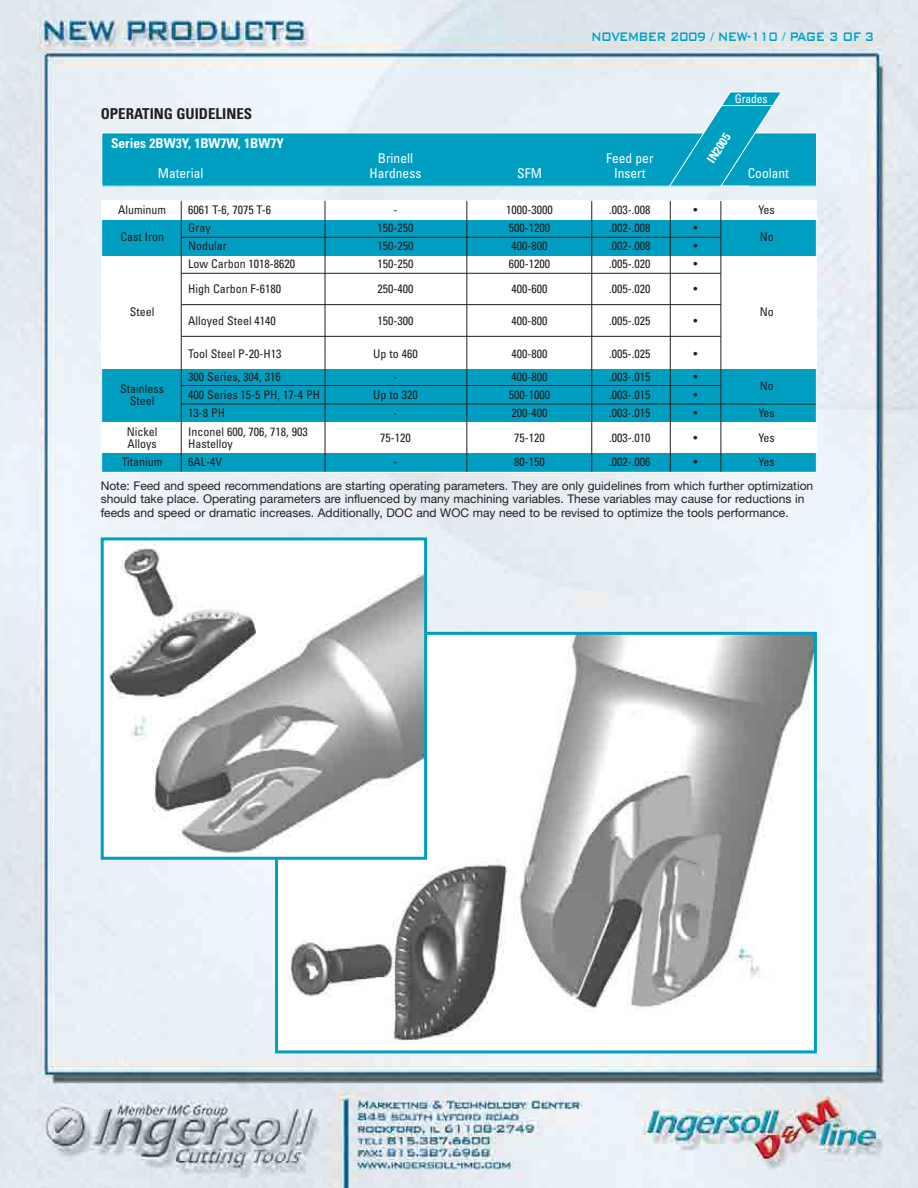
<style>
.page{position:relative;width:918px;height:1188px;background:#fff}
.page>*{position:absolute;margin:0;border:0;box-sizing:border-box;transform-origin:0 0}
.t1{font:500 16.5px "Bank Gothic BT";letter-spacing:-.055em;color:#009fc2;scale:.75 1}
.t2{font:700 condensed 15px "Univers";color:#231f20}
.t3{font:condensed 13.5px "Univers";color:#fff}
.t4{font:700 condensed 13.5px "Univers";color:#fff}
.t5{font:condensed 12px "Univers";color:#231f20}
.t6{font:12px/13.5px "Helvetica Neue";color:#231f20}
.t7{font:condensed 12px "Univers";letter-spacing:-.015em;color:#fff}
.t8{font:700 condensed 12px "Univers";color:#fff}
</style>
<div class="page">
<img style="left:0;top:0;width:918px;height:1188px">
<div style="left:101px;top:368px;width:716px;height:54px;background:#009fc2"></div>
<div style="left:101px;top:453px;width:716px;height:18px;background:#009fc2"></div>
<div style="left:101px;top:220px;width:716px;height:36px;background:#009fc2"></div>
<div style="left:101px;top:200px;width:716px;height:20px;background:#fff"></div>
<div style="left:101px;top:256px;width:716px;height:112px;background:#fff"></div>
<div style="left:102px;top:133px;width:715px;height:53px;background:#009fc2"></div>
<div style="left:101px;top:423px;width:716px;height:30px;background:#fff"></div>
<svg style="left:669px;top:91px;width:113px;height:97px"></svg>
<hr style="left:720px;top:200px;width:1px;height:272px;background:#231f20">
<hr style="left:466px;top:200px;width:1px;height:272px;background:#231f20">
<hr style="left:591px;top:200px;width:1px;height:272px;background:#231f20">
<hr style="left:325px;top:200px;width:1px;height:272px;background:#231f20">
<hr style="left:181px;top:200px;width:1px;height:272px;background:#231f20">
<hr style="left:181px;top:237px;width:540px;height:1px;background:#231f20">
<hr style="left:181px;top:273px;width:540px;height:1px;background:#231f20">
<hr style="left:181px;top:304px;width:540px;height:1px;background:#231f20">
<hr style="left:181px;top:336px;width:540px;height:1px;background:#231f20">
<hr style="left:181px;top:385px;width:540px;height:1px;background:#231f20">
<hr style="left:750px;top:403px;width:67px;height:1px;background:#50b848">
<hr style="left:181px;top:404px;width:636px;height:1px;background:#231f20">
<hr style="left:670px;top:200px;width:1px;height:272px;background:#231f20">
<div style="left:101px;top:200px;width:716px;height:273px;border:1px solid #fff"></div>
<img style="left:279px;top:636px;width:534px;height:408px">
<div style="left:275px;top:632px;width:542px;height:421px;border:3px solid #009fc2"></div>
<img style="left:105px;top:543px;width:318px;height:313px">
<div style="left:101px;top:537px;width:326px;height:323px;border:3px solid #009fc2"></div>
<h1 class="t1" style="left:591px;top:26px;width:379px">NOVEMBER 2009 / NEW-110 / PAGE 3 OF 3</h1>
<p class="t2" style="left:101px;top:108px;width:153px">OPERATING GUIDELINES</p>
<p class="t4" style="left:111px;top:139px;width:174px">Series 2BW3Y, 1BW7W, 1BW7Y</p>
<p class="t3" style="left:378px;top:154px;width:37px">Brinell</p>
<p class="t3" style="left:606px;top:154px;width:49px">Feed per</p>
<p class="t7" style="left:735px;top:95px;width:34px">Grades</p>
<p class="t8" style="left:706px;top:159px;width:34px;rotate:-57deg">IN2005</p>
<p class="t3" style="left:158px;top:169px;width:47px">Material</p>
<p class="t3" style="left:370px;top:169px;width:53px">Hardness</p>
<p class="t3" style="left:517px;top:169px;width:26px">SFM</p>
<p class="t3" style="left:614px;top:169px;width:33px">Insert</p>
<p class="t3" style="left:748px;top:169px;width:43px">Coolant</p>
<p class="t5" style="left:118px;top:206px;width:49px">Aluminum</p>
<p class="t5" style="left:188px;top:206px;width:84px">6061 T-6, 7075 T-6</p>
<p class="t5" style="left:394px;top:206px;width:5px">-</p>
<p class="t5" style="left:506px;top:206px;width:48px">1000-3000</p>
<p class="t5" style="left:609px;top:206px;width:43px">.003-.008</p>
<p class="t5" style="left:693px;top:206px;width:5px">•</p>
<p class="t5" style="left:758px;top:206px;width:18px">Yes</p>
<p class="t5" style="left:120px;top:233px;width:45px">Cast Iron</p>
<p class="t5" style="left:188px;top:224px;width:24px">Gray</p>
<p class="t5" style="left:378px;top:224px;width:37px">150-250</p>
<p class="t5" style="left:509px;top:224px;width:43px">500-1200</p>
<p class="t5" style="left:609px;top:224px;width:43px">.002-.008</p>
<p class="t5" style="left:693px;top:224px;width:5px">•</p>
<p class="t5" style="left:760px;top:233px;width:16px">No</p>
<p class="t5" style="left:188px;top:242px;width:40px">Nodular</p>
<p class="t5" style="left:378px;top:242px;width:37px">150-250</p>
<p class="t5" style="left:512px;top:242px;width:37px">400-800</p>
<p class="t5" style="left:609px;top:242px;width:43px">.002-.008</p>
<p class="t5" style="left:693px;top:242px;width:5px">•</p>
<p class="t5" style="left:188px;top:260px;width:109px">Low Carbon 1018-8620</p>
<p class="t5" style="left:378px;top:260px;width:37px">150-250</p>
<p class="t5" style="left:509px;top:260px;width:43px">600-1200</p>
<p class="t5" style="left:609px;top:260px;width:43px">.005-.020</p>
<p class="t5" style="left:693px;top:260px;width:5px">•</p>
<p class="t5" style="left:188px;top:284px;width:95px">High Carbon F-6180</p>
<p class="t5" style="left:378px;top:284px;width:37px">250-400</p>
<p class="t5" style="left:512px;top:284px;width:37px">400-600</p>
<p class="t5" style="left:609px;top:284px;width:43px">.005-.020</p>
<p class="t5" style="left:693px;top:284px;width:5px">•</p>
<p class="t5" style="left:130px;top:308px;width:26px">Steel</p>
<p class="t5" style="left:760px;top:308px;width:16px">No</p>
<p class="t5" style="left:188px;top:317px;width:89px">Alloyed Steel 4140</p>
<p class="t5" style="left:378px;top:317px;width:37px">150-300</p>
<p class="t5" style="left:512px;top:317px;width:37px">400-800</p>
<p class="t5" style="left:609px;top:317px;width:43px">.005-.025</p>
<p class="t5" style="left:693px;top:317px;width:5px">•</p>
<p class="t5" style="left:188px;top:349px;width:95px">Tool Steel P-20-H13</p>
<p class="t5" style="left:373px;top:349px;width:46px">Up to 460</p>
<p class="t5" style="left:512px;top:349px;width:37px">400-800</p>
<p class="t5" style="left:609px;top:349px;width:43px">.005-.025</p>
<p class="t5" style="left:693px;top:349px;width:5px">•</p>
<p class="t5" style="left:120px;top:384px;width:45px">Stainless</p>
<p class="t5" style="left:188px;top:372px;width:94px">300 Series, 304, 316</p>
<p class="t5" style="left:394px;top:372px;width:5px">-</p>
<p class="t5" style="left:512px;top:372px;width:37px">400-800</p>
<p class="t5" style="left:609px;top:372px;width:43px">.003-.015</p>
<p class="t5" style="left:693px;top:372px;width:5px">•</p>
<p class="t5" style="left:760px;top:381px;width:16px">No</p>
<p class="t5" style="left:188px;top:390px;width:133px">400 Series 15-5 PH, 17-4 PH</p>
<p class="t5" style="left:373px;top:390px;width:46px">Up to 320</p>
<p class="t5" style="left:509px;top:390px;width:43px">500-1000</p>
<p class="t5" style="left:609px;top:390px;width:43px">.003-.015</p>
<p class="t5" style="left:693px;top:390px;width:5px">•</p>
<p class="t5" style="left:130px;top:396px;width:26px">Steel</p>
<p class="t5" style="left:188px;top:408px;width:38px">13-8 PH</p>
<p class="t5" style="left:394px;top:408px;width:5px">-</p>
<p class="t5" style="left:512px;top:408px;width:37px">200-400</p>
<p class="t5" style="left:609px;top:408px;width:43px">.003-.015</p>
<p class="t5" style="left:693px;top:408px;width:5px">•</p>
<p class="t5" style="left:758px;top:408px;width:18px">Yes</p>
<p class="t5" style="left:127px;top:428px;width:32px">Nickel</p>
<p class="t5" style="left:188px;top:428px;width:121px">Inconel 600, 706, 718, 903</p>
<p class="t5" style="left:380px;top:433px;width:32px">75-120</p>
<p class="t5" style="left:514px;top:433px;width:32px">75-120</p>
<p class="t5" style="left:609px;top:433px;width:43px">.003-.010</p>
<p class="t5" style="left:693px;top:433px;width:5px">•</p>
<p class="t5" style="left:758px;top:433px;width:18px">Yes</p>
<p class="t5" style="left:128px;top:440px;width:31px">Alloys</p>
<p class="t5" style="left:188px;top:440px;width:46px">Hastelloy</p>
<p class="t5" style="left:122px;top:458px;width:42px">Titanium</p>
<p class="t5" style="left:188px;top:458px;width:35px">6AL-4V</p>
<p class="t5" style="left:393px;top:458px;width:5px">-</p>
<p class="t5" style="left:514px;top:458px;width:32px">80-150</p>
<p class="t5" style="left:609px;top:458px;width:43px">.002-.006</p>
<p class="t5" style="left:693px;top:458px;width:5px">•</p>
<p class="t5" style="left:758px;top:458px;width:18px">Yes</p>
<p class="t6" style="left:101px;top:480px;width:714px">Note: Feed and speed recommendations are starting operating parameters. They are only guidelines from which further optimization should take place. Operating parameters are influenced by many machining variables. These variables may cause for reductions in feeds and speed or dramatic increases. Additionally, DOC and WOC may need to be revised to optimize the tools performance.</p>
</div>
